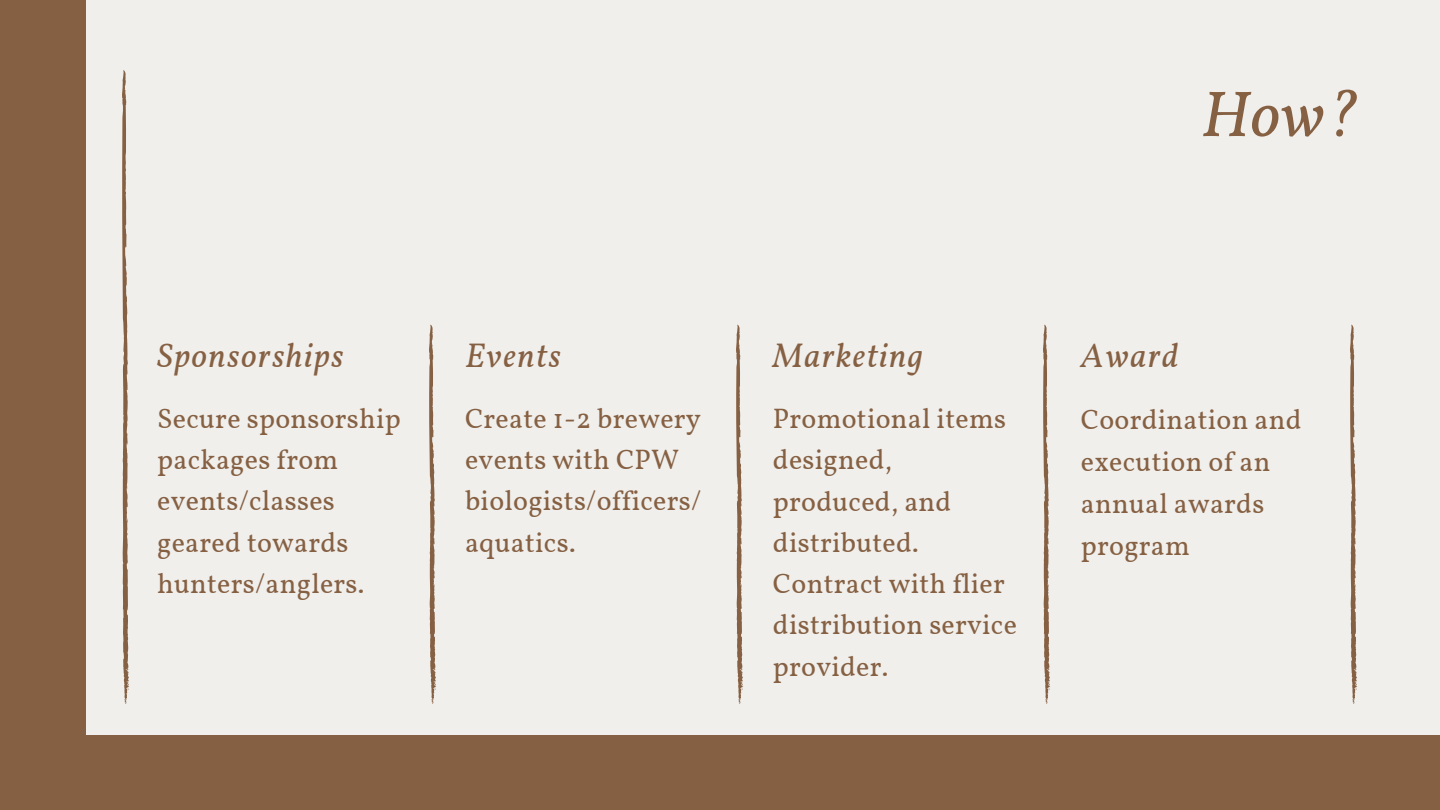
<style>
.page{position:relative;width:1440px;height:810px;background:#f0efec}
.page>*{position:absolute;margin:0;border:0;box-sizing:border-box;transform-origin:0 0}
.t1{font:italic 65px "Vollkorn";color:#866042}
.t2{font:italic 34px "Vollkorn";letter-spacing:.04em;color:#866042}
.t3{font:28px/41.2px "Vollkorn";letter-spacing:.01em;color:#866042}
</style>
<div class="page">
<div style="left:0;top:0;width:86px;height:810px;background:#866042"></div>
<div style="left:0;top:735px;width:1440px;height:75px;background:#866042"></div>
<svg style="left:122px;top:80px;width:7px;height:624px"></svg>
<svg style="left:429px;top:335px;width:7px;height:369px"></svg>
<svg style="left:1043px;top:335px;width:7px;height:369px"></svg>
<svg style="left:736px;top:335px;width:7px;height:369px"></svg>
<svg style="left:1350px;top:335px;width:7px;height:369px"></svg>
<h1 class="t1" style="left:1201px;top:74px;width:159px">How?</h1>
<p class="t2" style="left:157px;top:335px;width:188px">Sponsorships</p>
<h2 class="t3" style="left:157px;top:400px;width:245px">Secure sponsorship packages from events/classes geared towards hunters/anglers.</h2>
<p class="t2" style="left:465px;top:335px;width:97px">Events</p>
<h2 class="t3" style="left:465px;top:400px;width:238px">Create 1-2 brewery events with CPW biologists/officers/ aquatics.</h2>
<p class="t2" style="left:773px;top:335px;width:151px">Marketing</p>
<h2 class="t3" style="left:773px;top:400px;width:246px">Promotional items designed, produced, and distributed.<br>Contract with flier distribution service provider.</h2>
<p class="t2" style="left:1081px;top:335px;width:99px">Award</p>
<h2 class="t3" style="left:1081px;top:401px;width:222px;line-height:42px">Coordination and execution of an annual awards program</h2>
</div>
